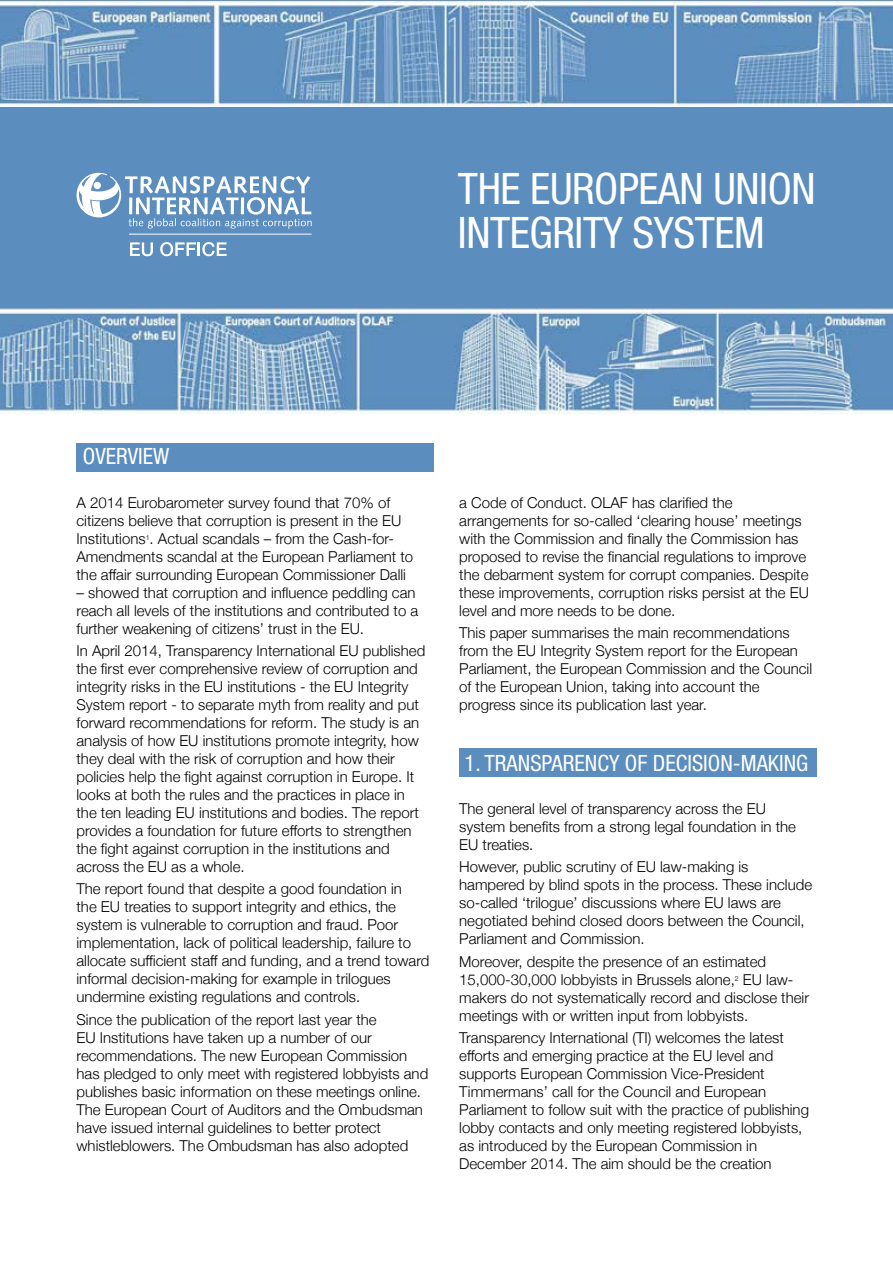
<style>
.page{position:relative;width:893px;height:1263px;background:#fff}
.page>*{position:absolute;margin:0;border:0;box-sizing:border-box;transform-origin:0 0}
.t1{font:condensed 43.5px/43.5px "Helvetica Neue LT Pro";letter-spacing:-.01em;color:#fff}
.t2{font:condensed 22.5px "Helvetica Neue LT Pro";color:#fff}
.t3{font:300 15px/18px "Helvetica Neue";color:#000}
</style>
<div class="page">
<div style="left:0;top:0;width:893px;height:412px;background:#5b8dbe"></div>
<img style="left:0;top:308px;width:893px;height:105px">
<img style="left:0;top:1px;width:893px;height:105px">
<svg style="left:77px;top:173px;width:235px;height:56px"></svg>
<svg style="left:130px;top:242px;width:23px;height:14px"></svg>
<svg style="left:160px;top:242px;width:67px;height:14px"></svg>
<div style="left:77px;top:443px;width:357px;height:28px;background:#5b8dbe"></div>
<div style="left:459px;top:748px;width:357px;height:29px;background:#5b8dbe"></div>
<hr style="left:0;top:0;width:893px;height:1px;background:#fff">
<h1 class="t1" style="left:458px;top:167px;width:359px">THE EUROPEAN UNION<br>INTEGRITY SYSTEM</h1>
<h2 class="t2" style="left:83px;top:443px;width:88px">OVERVIEW</h2>
<p class="t3" style="left:77px;top:492px;width:338px">A 2014 Eurobarometer survey found that 70% of citizens believe that corruption is present in the EU Institutions<sup>1</sup>. Actual scandals – from the Cash-for-Amendments scandal at the European Parliament to the affair surrounding European Commissioner Dalli</p>
<p class="t3" style="left:77px;top:582px;width:343px">– showed that corruption and influence peddling can reach all levels of the institutions and contributed to a further weakening of citizens’ trust in the EU.</p>
<p class="t3" style="left:77px;top:641px;width:350px">In April 2014, Transparency International EU published the first ever comprehensive review of corruption and integrity risks in the EU institutions - the EU Integrity System report - to separate myth from reality and put forward recommendations for reform. The study is an analysis of how EU institutions promote integrity, how they deal with the risk of corruption and how their policies help the fight against corruption in Europe. It looks at both the rules and the practices in place in the ten leading EU institutions and bodies. The report provides a foundation for future efforts to strengthen the fight against corruption in the institutions and across the EU as a whole.</p>
<p class="t3" style="left:77px;top:879px;width:354px">The report found that despite a good foundation in<br>the EU treaties to support integrity and ethics, the system is vulnerable to corruption and fraud. Poor implementation, lack of political leadership, failure to allocate sufficient staff and funding, and a trend toward informal decision-making for example in trilogues undermine existing regulations and controls.</p>
<p class="t3" style="left:77px;top:1009px;width:353px">Since the publication of the report last year the<br>EU Institutions have taken up a number of our recommendations. The new European Commission has pledged to only meet with registered lobbyists and publishes basic information on these meetings online.<br>The European Court of Auditors and the Ombudsman have issued internal guidelines to better protect whistleblowers. The Ombudsman has also adopted</p>
<p class="t3" style="left:459px;top:492px;width:351px">a Code of Conduct. OLAF has clarified the arrangements for so-called ‘clearing house’ meetings with the Commission and finally the Commission has proposed to revise the financial regulations to improve the debarment system for corrupt companies. Despite these improvements, corruption risks persist at the EU level and more needs to be done.</p>
<p class="t3" style="left:459px;top:623px;width:354px">This paper summarises the main recommendations from the EU Integrity System report for the European Parliament, the European Commission and the Council of the European Union, taking into account the progress since its publication last year.</p>
<h2 class="t2" style="left:465px;top:750px;width:345px">1. TRANSPARENCY OF DECISION-MAKING</h2>
<p class="t3" style="left:459px;top:799px;width:338px">The general level of transparency across the EU system benefits from a strong legal foundation in the<br>EU treaties.</p>
<p class="t3" style="left:459px;top:857px;width:354px">However, public scrutiny of EU law-making is hampered by blind spots in the process. These include so-called ‘trilogue’ discussions where EU laws are negotiated behind closed doors between the Council, Parliament and Commission.</p>
<p class="t3" style="left:459px;top:951px;width:351px">Moreover, despite the presence of an estimated 15,000-30,000 lobbyists in Brussels alone,<sup>2</sup> EU law&shy;makers do not systematically record and disclose their meetings with or written input from lobbyists.</p>
<p class="t3" style="left:459px;top:1027px;width:351px">Transparency International (TI) welcomes the latest efforts and emerging practice at the EU level and supports European Commission Vice-President Timmermans’ call for the Council and European Parliament to follow suit with the practice of publishing lobby contacts and only meeting registered lobbyists, as introduced by the European Commission in December 2014. The aim should be the creation</p>
</div>
